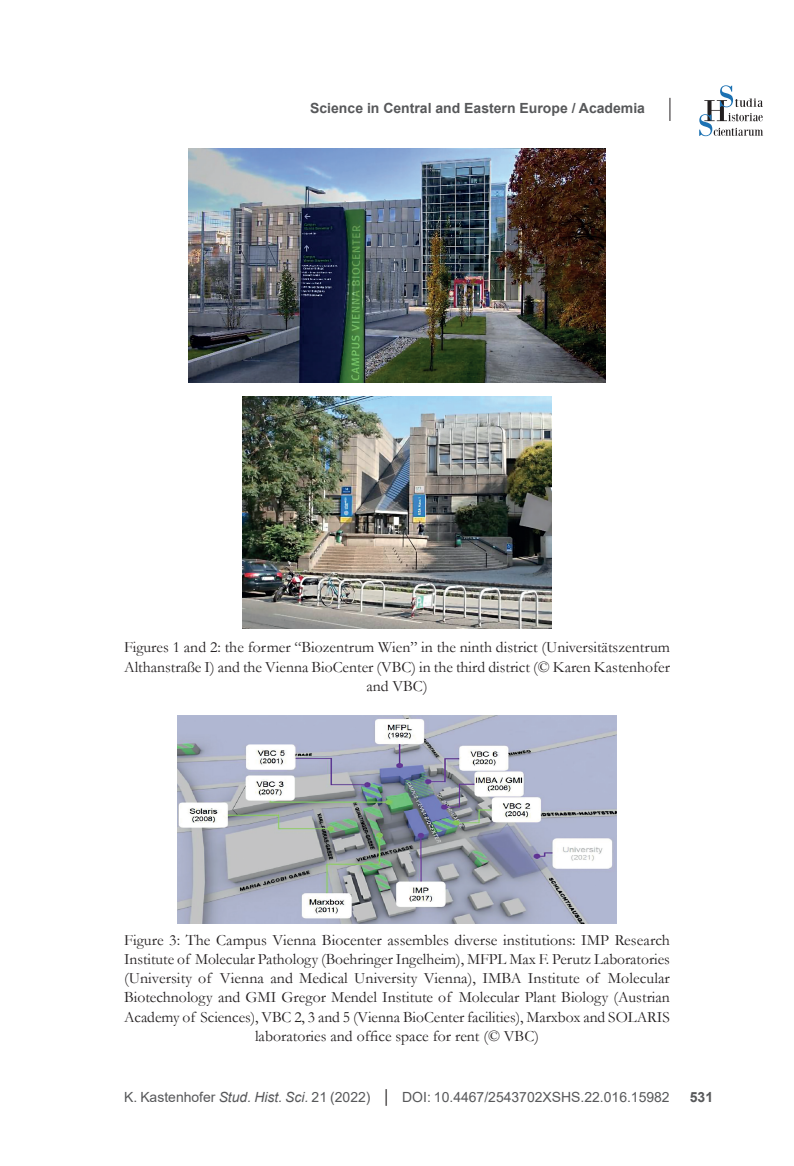
<style>
.page{position:relative;width:794px;height:1166px;background:#fff}
.page>*{position:absolute;margin:0;border:0;box-sizing:border-box;transform-origin:0 0}
.t1{font:15.75px/19.2px "Garamond";color:#231f20;text-align:center}
.t2{font:14px "Arial";color:#57585a}
.t3{font:700 14px "Arial";color:#57585a}
.s1{font-style:inherit}
.s2{font-style:italic}
.s3{font-size:17.5px;color:#231f20}
</style>
<div class="page">
<svg style="left:699px;top:85px;width:64px;height:51px"></svg>
<svg style="left:669px;top:98px;width:1px;height:23px"></svg>
<img style="left:189px;top:149px;width:416px;height:234px">
<img style="left:243px;top:397px;width:308px;height:231px">
<img style="left:177px;top:715px;width:439px;height:209px">
<p class="t3" style="left:310px;top:99px;width:336px">Science in Central and Eastern Europe / Academia</p>
<p class="t1" style="left:124px;top:637px;width:547px">Figures 1 and 2: the former “Biozentrum Wien” in the ninth district (Universitätszentrum<br>Althanstraße I) and the Vienna BioCenter (VBC) in the third district (© Karen Kastenhofer and VBC)</p>
<p class="t1" style="left:124px;top:929px;width:547px">Figure 3: The Campus Vienna Biocenter assembles diverse institutions: IMP Research Institute of Molecular Pathology (Boehringer Ingelheim), MFPL Max F. Perutz Laboratories (University of Vienna and Medical University Vienna), IMBA Institute of Molecular Biotechnology and GMI Gregor Mendel Institute of Molecular Plant Biology (Austrian Academy of Sciences), VBC 2, 3 and 5 (Vienna BioCenter facilities), Marxbox and SOLARIS laboratories and office space for rent <span class="s1">(© VBC)</span></p>
<p class="t2" style="left:124px;top:1087px;width:547px">K. Kastenhofer <span class="s2">Stud. Hist. Sci.</span> 21 (2022) <span class="s3">|</span> DOI: 10.4467/2543702XSHS.22.016.15982</p>
<p class="t3" style="left:690px;top:1087px;width:25px">531</p>
</div>
